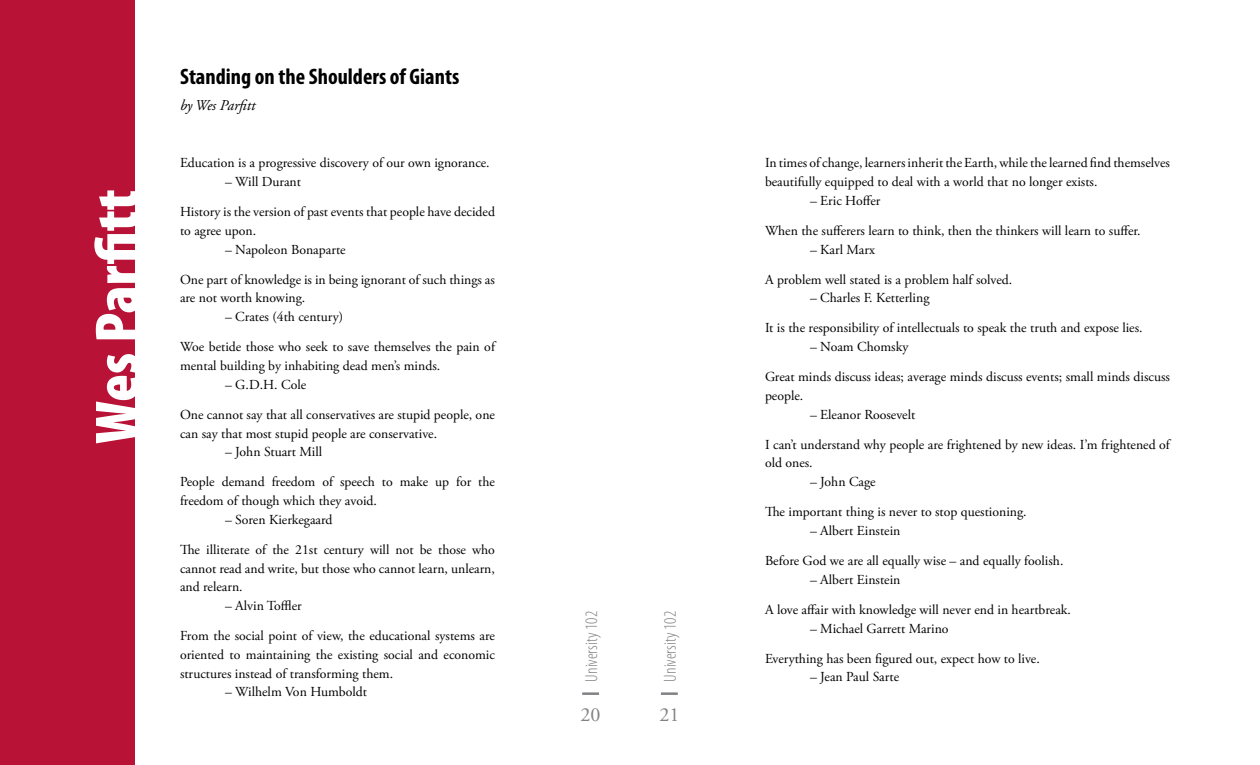
<style>
.page{position:relative;width:1260px;height:765px;background:#fff}
.page>*{position:absolute;margin:0;border:0;box-sizing:border-box;transform-origin:0 0}
.t1{font:900 condensed 62.5px "Myriad Pro";color:#fff}
.t2{font:700 condensed 22.5px "Myriad Pro";color:#000}
.t3{font:20px "Adobe Garamond Pro";color:#808285}
.t4{font:300 condensed 17.5px "Myriad Pro";color:#808285}
.t5{font:italic 15px "Adobe Garamond Pro";color:#000}
.t6{font:13.75px/30px "Adobe Garamond Pro";color:#000}
</style>
<div class="page">
<hr style="left:582px;top:692px;width:17px;height:3px;background:#808285">
<hr style="left:661px;top:692px;width:17px;height:3px;background:#808285">
<div style="left:0;top:0;width:135px;height:765px;background:#b81237"></div>
<h1 class="t1" style="left:77px;top:444px;width:256px;rotate:-90deg">Wes Parfitt</h1>
<h2 class="t2" style="left:180px;top:63px;width:281px">Standing on the Shoulders of Giants</h2>
<p class="t5" style="left:180px;top:96px;width:77px">by Wes Parfitt</p>
<p class="t6" style="left:180px;top:149px;width:311px">Education is a progressive discovery of our own ignorance.</p>
<p class="t6" style="left:180px;top:167px;width:317px;text-indent:45px">– Will Durant<br>History is the version of past events that people have decided</p>
<p class="t6" style="left:180px;top:216px;width:78px">to agree upon.</p>
<p class="t6" style="left:180px;top:235px;width:316px;text-indent:45px">– Napoleon Bonaparte<br>One part of knowledge is in being ignorant of such things as</p>
<p class="t6" style="left:180px;top:284px;width:127px">are not worth knowing.</p>
<p class="t6" style="left:180px;top:302px;width:316px;text-indent:45px">– Crates (4th century)<br>Woe betide those who seek to save themselves the pain of</p>
<p class="t6" style="left:180px;top:351px;width:262px">mental building by inhabiting dead men’s minds.</p>
<p class="t6" style="left:180px;top:370px;width:317px;text-indent:45px">– G.D.H. Cole<br>One cannot say that all conservatives are stupid people, one</p>
<p class="t6" style="left:180px;top:419px;width:259px">can say that most stupid people are conservative.</p>
<p class="t6" style="left:180px;top:437px;width:316px;text-indent:45px">– John Stuart Mill<br>People demand freedom of speech to make up for the</p>
<p class="t6" style="left:180px;top:486px;width:199px">freedom of though which they avoid.</p>
<p class="t6" style="left:180px;top:505px;width:316px;text-indent:45px">– Soren Kierkegaard<br>The illiterate of the 21st century will not be those who</p>
<p class="t6" style="left:180px;top:559px;width:316px;line-height:18.8px">cannot read and write, but those who cannot learn, unlearn, and relearn.</p>
<p class="t6" style="left:180px;top:591px;width:317px;text-indent:45px">– Alvin Toffler<br>From the social point of view, the educational systems are</p>
<p class="t6" style="left:180px;top:646px;width:316px;line-height:18.8px">oriented to maintaining the existing social and economic structures instead of transforming them.</p>
<p class="t6" style="left:225px;top:677px;width:144px">– Wilhelm Von Humboldt</p>
<p class="t4" style="left:581px;top:682px;width:72px;rotate:-90deg">University 102</p>
<p class="t4" style="left:660px;top:682px;width:72px;rotate:-90deg">University 102</p>
<h3 class="t3" style="left:659px;top:702px;width:21px">21</h3>
<h3 class="t3" style="left:581px;top:702px;width:21px">20</h3>
<p class="t6" style="left:765px;top:154px;width:406px;line-height:18.8px">In times of change, learners inherit the Earth, while the learned find themselves beautifully equipped to deal with a world that no longer exists.</p>
<p class="t6" style="left:765px;top:186px;width:377px;text-indent:45px">– Eric Hoffer<br>When the sufferers learn to think, then the thinkers will learn to suffer.</p>
<p class="t6" style="left:765px;top:235px;width:249px;text-indent:45px">– Karl Marx<br>A problem well stated is a problem half solved.</p>
<p class="t6" style="left:765px;top:284px;width:379px;text-indent:45px">– Charles F. Ketterling<br>It is the responsibility of intellectuals to speak the truth and expose lies.</p>
<p class="t6" style="left:765px;top:332px;width:406px;text-indent:45px">– Noam Chomsky<br>Great minds discuss ideas; average minds discuss events; small minds discuss</p>
<p class="t6" style="left:765px;top:381px;width:40px">people.</p>
<p class="t6" style="left:765px;top:400px;width:406px;text-indent:45px">– Eleanor Roosevelt<br>I can’t understand why people are frightened by new ideas. I’m frightened of</p>
<p class="t6" style="left:765px;top:449px;width:49px">old ones.</p>
<p class="t6" style="left:765px;top:467px;width:263px;text-indent:45px">– John Cage<br>The important thing is never to stop questioning.</p>
<p class="t6" style="left:765px;top:516px;width:300px;text-indent:45px">– Albert Einstein<br>Before God we are all equally wise – and equally foolish.</p>
<p class="t6" style="left:765px;top:565px;width:308px;text-indent:45px">– Albert Einstein<br>A love affair with knowledge will never end in heartbreak.</p>
<p class="t6" style="left:765px;top:614px;width:276px;text-indent:45px">– Michael Garrett Marino<br>Everything has been figured out, expect how to live.</p>
<p class="t6" style="left:810px;top:662px;width:91px">– Jean Paul Sarte</p>
</div>
